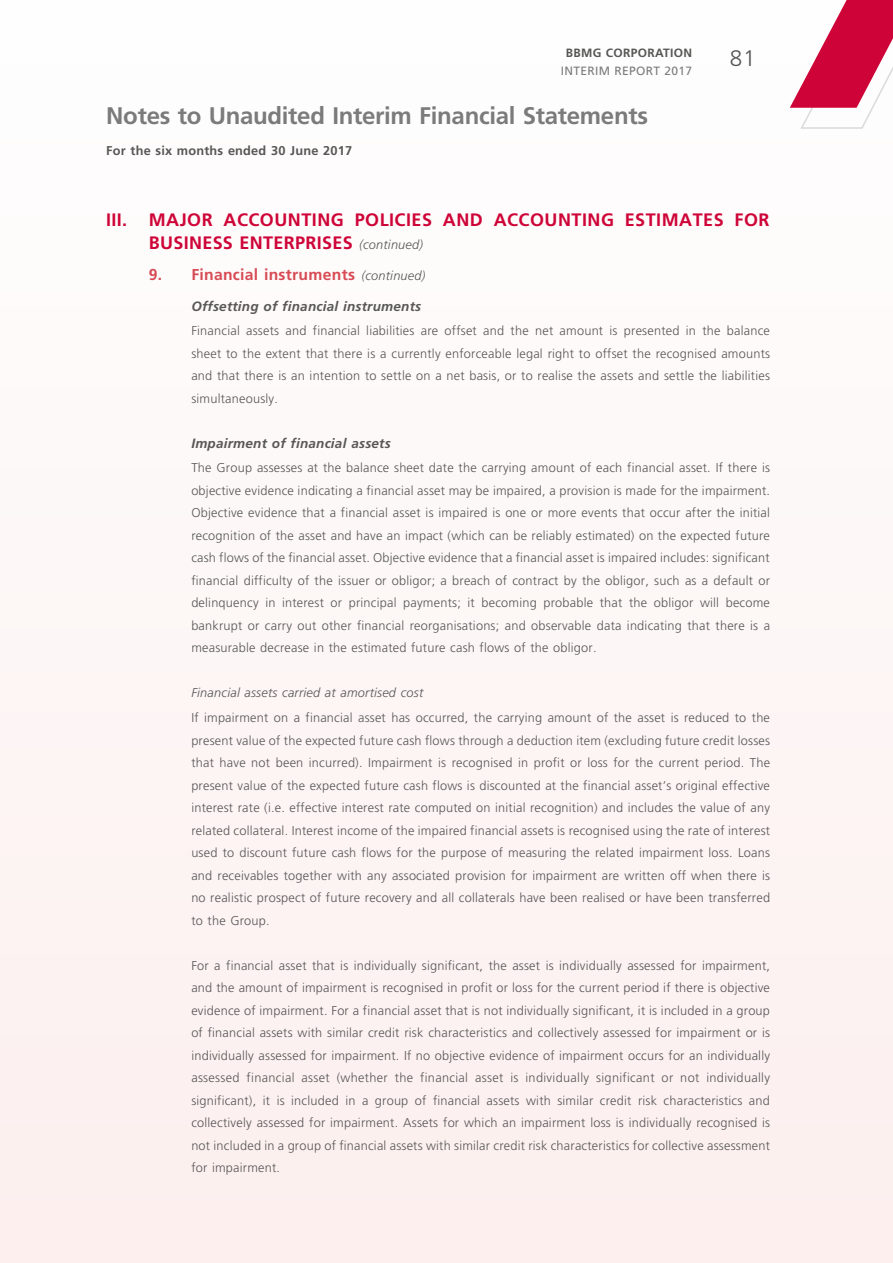
<style>
.page{position:relative;width:893px;height:1263px;background:#fdf6f6}
.page>*{position:absolute;margin:0;border:0;box-sizing:border-box;transform-origin:0 0}
.t1{font:700 24px "Frutiger LT Std";letter-spacing:-.015em;color:#7c7b7b}
.t2{font:300 22.5px "Frutiger LT Std";color:#575756}
.t3{font:700 18px/22.5px "Frutiger LT Std";letter-spacing:.025em;color:#ce0438}
.t4{font:700 15.75px "Frutiger LT Std";letter-spacing:.015em;color:#d74b55}
.t5{font:italic 700 13.5px "Frutiger LT Std";letter-spacing:.015em;color:#575756}
.t6{font:300 12.75px/22.5px "Frutiger LT Std";letter-spacing:.015em;color:#575756;text-align:justify}
.t7{font:italic 300 12.75px "Frutiger LT Std";letter-spacing:.015em;color:#575756}
.t8{font:700 12.75px "Frutiger LT Std";letter-spacing:.015em;color:#575756}
.t9{font:12px "Frutiger LT Std";letter-spacing:.03em;color:#7c7b7b}
.t10{font:700 12px "Frutiger LT Std";letter-spacing:.03em;color:#575756}
.s1{font-weight:300;font-style:italic;font-size:12.75px;color:#575756}
</style>
<div class="page">
<svg style="left:790px;top:0;width:103px;height:129px"></svg>
<p class="t10" style="left:566px;top:46px;width:128px">BBMG CORPORATION</p>
<p class="t9" style="left:561px;top:63px;width:133px">INTERIM REPORT 2017</p>
<h1 class="t1" style="left:106px;top:102px;width:543px">Notes to Unaudited Interim Financial Statements</h1>
<p class="t8" style="left:106px;top:143px;width:247px">For the six months ended 30 June 2017</p>
<h2 class="t2" style="left:730px;top:45px;width:27px">81</h2>
<h3 class="t3" style="left:149px;top:209px;width:622px;text-indent:-43px">III. MAJOR ACCOUNTING POLICIES AND ACCOUNTING ESTIMATES FOR<br>BUSINESS ENTERPRISES <span class="s1">(continued)</span></h3>
<p class="t4" style="left:149px;top:265px;width:278px">9. Financial instruments <span class="s1">(continued)</span></p>
<p class="t5" style="left:191px;top:298px;width:231px">Offsetting of financial instruments</p>
<p class="t6" style="left:191px;top:320px;width:580px">Financial assets and financial liabilities are offset and the net amount is presented in the balance sheet to the extent that there is a currently enforceable legal right to offset the recognised amounts and that there is an intention to settle on a net basis, or to realise the assets and settle the liabilities simultaneously.</p>
<p class="t5" style="left:191px;top:435px;width:201px">Impairment of financial assets</p>
<p class="t6" style="left:191px;top:457px;width:580px">The Group assesses at the balance sheet date the carrying amount of each financial asset. If there is objective evidence indicating a financial asset may be impaired, a provision is made for the impairment.<br>Objective evidence that a financial asset is impaired is one or more events that occur after the initial recognition of the asset and have an impact (which can be reliably estimated) on the expected future cash flows of the financial asset. Objective evidence that a financial asset is impaired includes: significant financial difficulty of the issuer or obligor; a breach of contract by the obligor, such as a default or delinquency in interest or principal payments; it becoming probable that the obligor will become bankrupt or carry out other financial reorganisations; and observable data indicating that there is a measurable decrease in the estimated future cash flows of the obligor.</p>
<p class="t7" style="left:191px;top:686px;width:233px">Financial assets carried at amortised cost</p>
<p class="t6" style="left:191px;top:707px;width:580px">If impairment on a financial asset has occurred, the carrying amount of the asset is reduced to the present value of the expected future cash flows through a deduction item (excluding future credit losses that have not been incurred). Impairment is recognised in profit or loss for the current period. The present value of the expected future cash flows is discounted at the financial asset’s original effective interest rate (i.e. effective interest rate computed on initial recognition) and includes the value of any related collateral. Interest income of the impaired financial assets is recognised using the rate of interest used to discount future cash flows for the purpose of measuring the related impairment loss. Loans and receivables together with any associated provision for impairment are written off when there is no realistic prospect of future recovery and all collaterals have been realised or have been transferred to the Group.</p>
<p class="t6" style="left:191px;top:954px;width:580px">For a financial asset that is individually significant, the asset is individually assessed for impairment, and the amount of impairment is recognised in profit or loss for the current period if there is objective evidence of impairment. For a financial asset that is not individually significant, it is included in a group of financial assets with similar credit risk characteristics and collectively assessed for impairment or is individually assessed for impairment. If no objective evidence of impairment occurs for an individually assessed financial asset (whether the financial asset is individually significant or not individually significant), it is included in a group of financial assets with similar credit risk characteristics and collectively assessed for impairment. Assets for which an impairment loss is individually recognised is not included in a group of financial assets with similar credit risk characteristics for collective assessment for impairment.</p>
</div>
